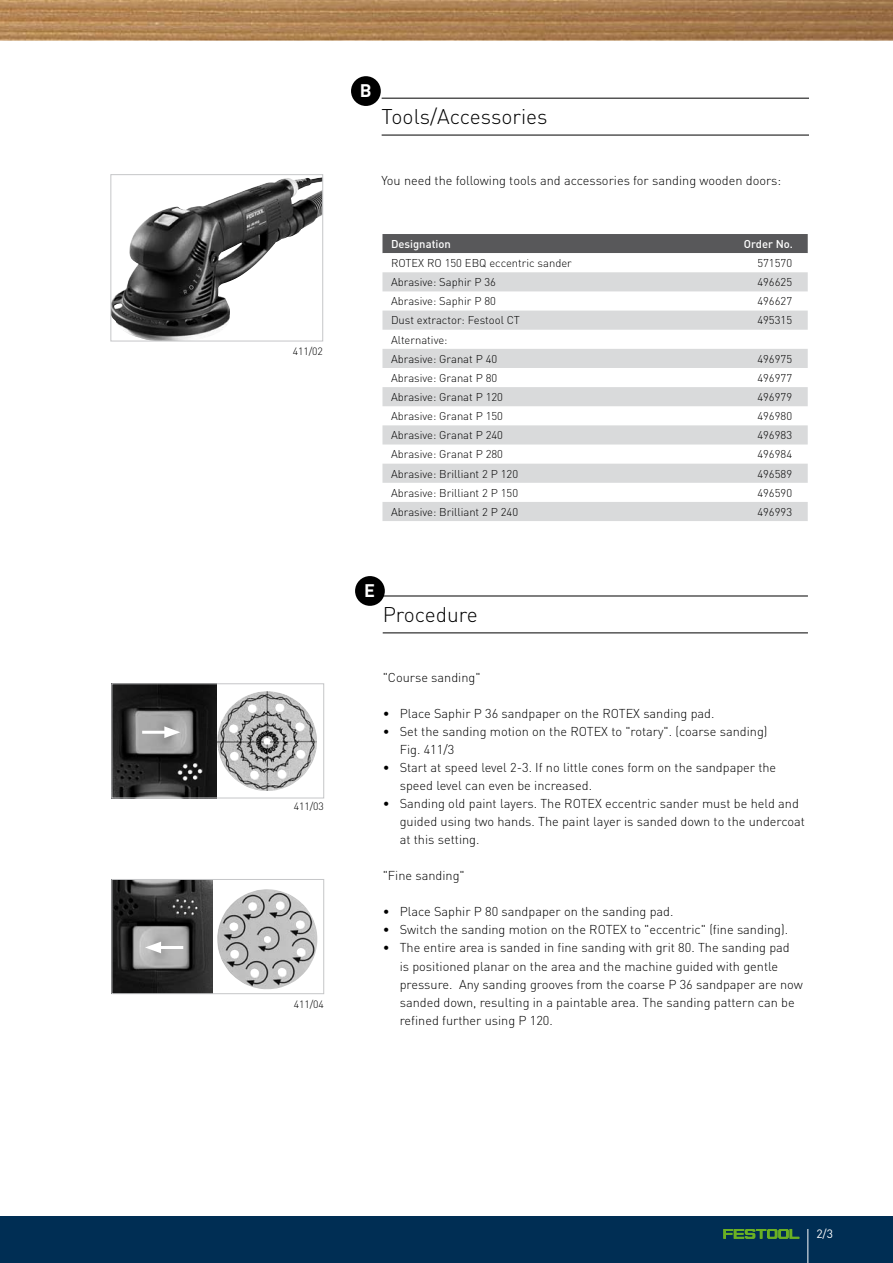
<style>
.page{position:relative;width:893px;height:1263px;background:#fff}
.page>*{position:absolute;margin:0;border:0;box-sizing:border-box;transform-origin:0 0}
.t1{font:300 21px "DIN Pro";color:#000}
.t2{font:700 18px "DIN Pro";color:#fff}
.t3{font:300 12.75px/18px "DIN Pro";color:#000}
.t4{font:12px "DIN Pro";color:#fff}
.t5{font:300 11.25px/19.2px "DIN Pro";color:#000}
.t6{font:500 11.25px "DIN Pro";color:#fff}
.t7{font:300 10.5px "DIN Pro";letter-spacing:-.005em;color:#000}
</style>
<div class="page">
<div style="left:0;top:1216px;width:893px;height:47px;background:#002e54"></div>
<img style="left:0;top:0;width:893px;height:41px">
<svg style="left:723px;top:1229px;width:76px;height:10px"></svg>
<hr style="left:807px;top:1229px;width:1px;height:34px;background:#fff">
<div style="left:382px;top:234px;width:426px;height:19px;background:#58585a"></div>
<svg style="left:383px;top:291px;width:425px;height:20px"></svg>
<div style="left:382px;top:272px;width:426px;height:19px;background:#d9dadb"></div>
<svg style="left:382px;top:311px;width:426px;height:210px;fill:#d9dadb"></svg>
<img style="left:113px;top:178px;width:206px;height:161px">
<div style="left:111px;top:174px;width:212px;height:167px;border:1px solid #c5c6c8"></div>
<div style="left:351px;top:76px;width:30px;height:30px;background:#000;border-radius:50%"></div>
<hr style="left:382px;top:98px;width:427px;height:1px;background:#000">
<hr style="left:382px;top:135px;width:427px;height:1px;background:#000">
<div style="left:355px;top:576px;width:30px;height:30px;background:#000;border-radius:50%"></div>
<hr style="left:383px;top:596px;width:425px;height:1px;background:#000">
<hr style="left:383px;top:632px;width:425px;height:1px;background:#000">
<img style="left:114px;top:685px;width:102px;height:111px">
<div style="left:112px;top:683px;width:212px;height:115px;border:1px solid #c5c6c8"></div>
<img style="left:217px;top:691px;width:100px;height:100px">
<hr style="left:142px;top:731px;width:28px;height:3px;background:#fff">
<svg style="left:164px;top:726px;width:16px;height:12px"></svg>
<img style="left:114px;top:881px;width:98px;height:111px">
<div style="left:112px;top:879px;width:212px;height:115px;border:1px solid #c5c6c8"></div>
<img style="left:217px;top:889px;width:100px;height:100px">
<hr style="left:155px;top:946px;width:28px;height:3px;background:#fff">
<svg style="left:145px;top:942px;width:16px;height:11px"></svg>
<p class="t7" style="left:293px;top:344px;width:32px">411/02</p>
<p class="t7" style="left:294px;top:799px;width:32px">411/03</p>
<p class="t7" style="left:294px;top:997px;width:32px">411/04</p>
<h2 class="t2" style="left:360px;top:79px;width:13px">B</h2>
<h1 class="t1" style="left:382px;top:102px;width:167px">Tools/Accessories</h1>
<p class="t3" style="left:382px;top:170px;width:401px">You need the following tools and accessories for sanding wooden doors:</p>
<p class="t6" style="left:391px;top:236px;width:61px">Designation</p>
<p class="t6" style="left:744px;top:236px;width:51px">Order No.</p>
<p class="t5" style="left:391px;top:253px;width:182px">ROTEX RO 150 EBQ eccentric sander</p>
<p class="t5" style="left:757px;top:253px;width:36px">571570</p>
<p class="t5" style="left:391px;top:272px;width:106px">Abrasive: Saphir P 36</p>
<p class="t5" style="left:757px;top:272px;width:36px">496625</p>
<p class="t5" style="left:391px;top:291px;width:106px">Abrasive: Saphir P 80</p>
<p class="t5" style="left:757px;top:291px;width:36px">496627</p>
<p class="t5" style="left:391px;top:310px;width:130px">Dust extractor: Festool CT</p>
<p class="t5" style="left:757px;top:310px;width:36px">495315</p>
<p class="t5" style="left:391px;top:329px;width:108px">Alternative:<br>Abrasive: Granat P 40</p>
<p class="t5" style="left:757px;top:349px;width:36px">496975</p>
<p class="t5" style="left:391px;top:368px;width:108px">Abrasive: Granat P 80</p>
<p class="t5" style="left:757px;top:368px;width:36px">496977</p>
<p class="t5" style="left:391px;top:387px;width:114px">Abrasive: Granat P 120</p>
<p class="t5" style="left:757px;top:387px;width:36px">496979</p>
<p class="t5" style="left:391px;top:406px;width:114px">Abrasive: Granat P 150</p>
<p class="t5" style="left:757px;top:406px;width:36px">496980</p>
<p class="t5" style="left:391px;top:425px;width:114px">Abrasive: Granat P 240</p>
<p class="t5" style="left:757px;top:425px;width:36px">496983</p>
<p class="t5" style="left:391px;top:444px;width:114px">Abrasive: Granat P 280</p>
<p class="t5" style="left:757px;top:444px;width:36px">496984</p>
<p class="t5" style="left:391px;top:463px;width:129px">Abrasive: Brilliant 2 P 120</p>
<p class="t5" style="left:757px;top:463px;width:36px">496589</p>
<p class="t5" style="left:391px;top:483px;width:129px">Abrasive: Brilliant 2 P 150</p>
<p class="t5" style="left:757px;top:483px;width:36px">496590</p>
<p class="t5" style="left:391px;top:502px;width:129px">Abrasive: Brilliant 2 P 240</p>
<p class="t5" style="left:757px;top:502px;width:36px">496993</p>
<h2 class="t2" style="left:364px;top:578px;width:12px">E</h2>
<h1 class="t1" style="left:383px;top:600px;width:97px">Procedure</h1>
<p class="t3" style="left:383px;top:668px;width:99px">"Course sanding"</p>
<p class="t3" style="left:383px;top:704px;width:333px">• Place Saphir P 36 sandpaper on the ROTEX sanding pad.</p>
<p class="t3" style="left:400px;top:722px;width:369px;text-indent:-17px">• Set the sanding motion on the ROTEX to "rotary". (coarse sanding)<br>Fig. 411/3</p>
<p class="t3" style="left:400px;top:758px;width:378px;text-indent:-17px">• Start at speed level 2-3. If no little cones form on the sandpaper the speed level can even be increased.</p>
<p class="t3" style="left:400px;top:794px;width:407px;text-indent:-17px">• Sanding old paint layers. The ROTEX eccentric sander must be held and guided using two hands. The paint layer is sanded down to the undercoat at this setting.</p>
<p class="t3" style="left:383px;top:866px;width:84px">"Fine sanding"</p>
<p class="t3" style="left:383px;top:902px;width:292px">• Place Saphir P 80 sandpaper on the sanding pad.</p>
<p class="t3" style="left:383px;top:920px;width:407px">• Switch the sanding motion on the ROTEX to "eccentric" (fine sanding).</p>
<p class="t3" style="left:400px;top:938px;width:405px;text-indent:-17px">• The entire area is sanded in fine sanding with grit 80. The sanding pad<br>is positioned planar on the area and the machine guided with gentle pressure. Any sanding grooves from the coarse P 36 sandpaper are now sanded down, resulting in a paintable area. The sanding pattern can be refined further using P 120.</p>
<p class="t4" style="left:816px;top:1225px;width:18px">2/3</p>
</div>
